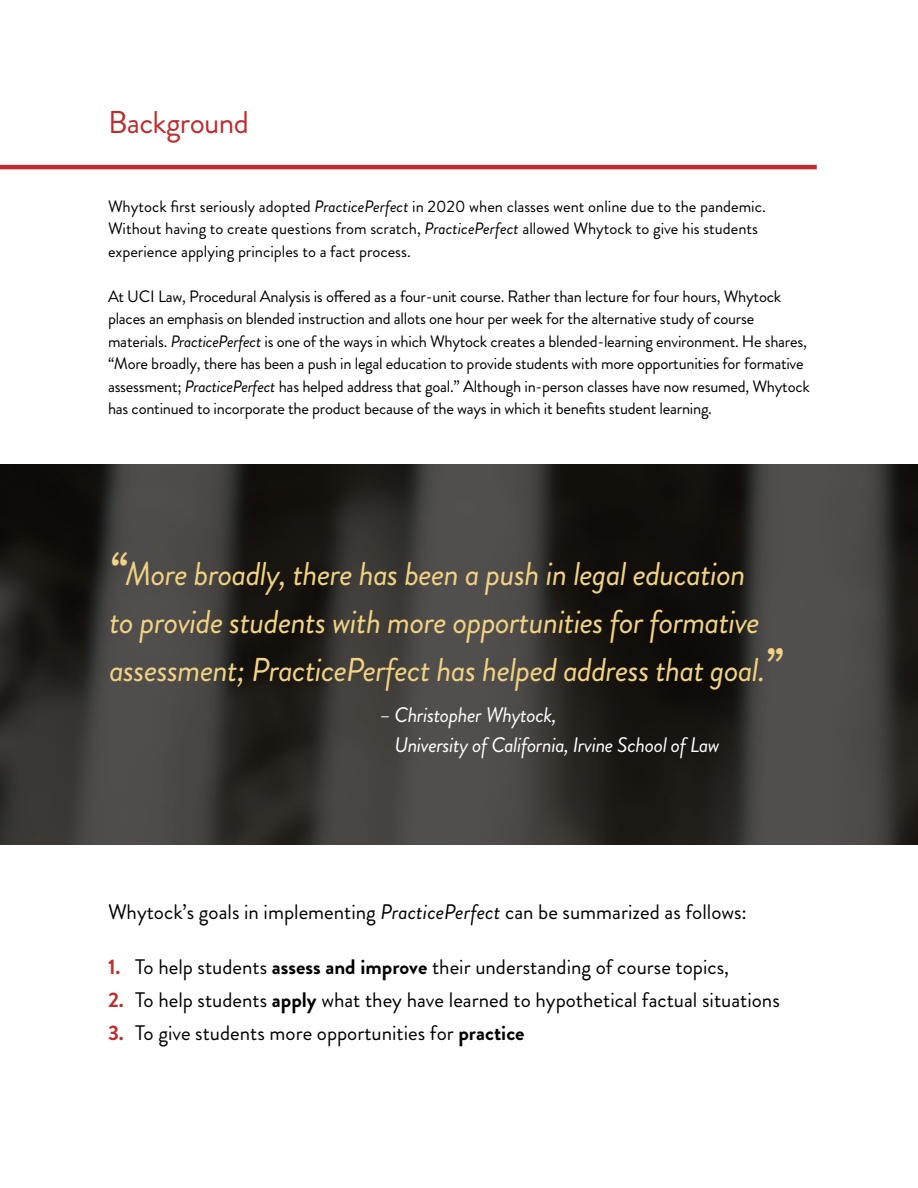
<style>
.page{position:relative;width:918px;height:1188px;background:#fff}
.page>*{position:absolute;margin:0;border:0;box-sizing:border-box;transform-origin:0 0}
.t1{font:italic 33px/48px "Brandon Grotesque";letter-spacing:-.02em;color:#f2d384}
.t2{font:31.5px "Brandon Grotesque";letter-spacing:-.02em;color:#bf2d2e}
.t3{font:21px "Brandon Grotesque";color:#000}
.t4{font:italic 21px/30px "Brandon Grotesque";letter-spacing:-.02em;color:#fff}
.t5{font:16.5px/22.5px "Brandon Grotesque";letter-spacing:-.015em;color:#000}
.s1{font-style:italic}
.s2{font-weight:700;font-size:46.5px}
.s3{font-weight:700;color:#bf2d2e}
.s4{font-weight:700}
</style>
<div class="page">
<img style="left:0;top:465px;width:918px;height:380px">
<hr style="left:0;top:165px;width:817px;height:4px;background:#bf2d2e">
<h2 class="t2" style="left:108px;top:100px;width:143px">Background</h2>
<p class="t5" style="left:108px;top:195px;width:659px">Whytock first seriously adopted <span class="s1">PracticePerfect</span> in 2020 when classes went online due to the pandemic.<br>Without having to create questions from scratch, <span class="s1">PracticePerfect</span> allowed Whytock to give his students experience applying principles to a fact process.</p>
<p class="t5" style="left:108px;top:285px;width:703px">At UCI Law, Procedural Analysis is offered as a four-unit course. Rather than lecture for four hours, Whytock places an emphasis on blended instruction and allots one hour per week for the alternative study of course materials. <span class="s1">PracticePerfect</span> is one of the ways in which Whytock creates a blended-learning environment. He shares, “More broadly, there has been a push in legal education to provide students with more opportunities for formative assessment; <span class="s1">PracticePerfect</span> has helped address that goal.” Although in-person classes have now resumed, Whytock has continued to incorporate the product because of the ways in which it benefits student learning.</p>
<h1 class="t1" style="left:109px;top:550px;width:674px"><span class="s2">“</span>More broadly, there has been a push in legal education<br>to provide students with more opportunities for formative assessment; PracticePerfect has helped address that goal.<span class="s2">”</span></h1>
<p class="t4" style="left:395px;top:700px;width:327px;text-indent:-15px">– Christopher Whytock,<br>University of California, Irvine School of Law</p>
<p class="t3" style="left:108px;top:897px;width:640px">Whytock’s goals in implementing <span class="s1">PracticePerfect</span> can be summarized as follows:</p>
<p class="t3" style="left:108px;top:953px;width:623px"><span class="s3">1.</span> To help students <span class="s4">assess and improve</span> their understanding of course topics,</p>
<p class="t3" style="left:108px;top:985px;width:673px"><span class="s3">2.</span> To help students <span class="s4">apply</span> what they have learned to hypothetical factual situations</p>
<p class="t3" style="left:108px;top:1018px;width:418px"><span class="s3">3.</span> To give students more opportunities for <span class="s4">practice</span></p>
</div>
